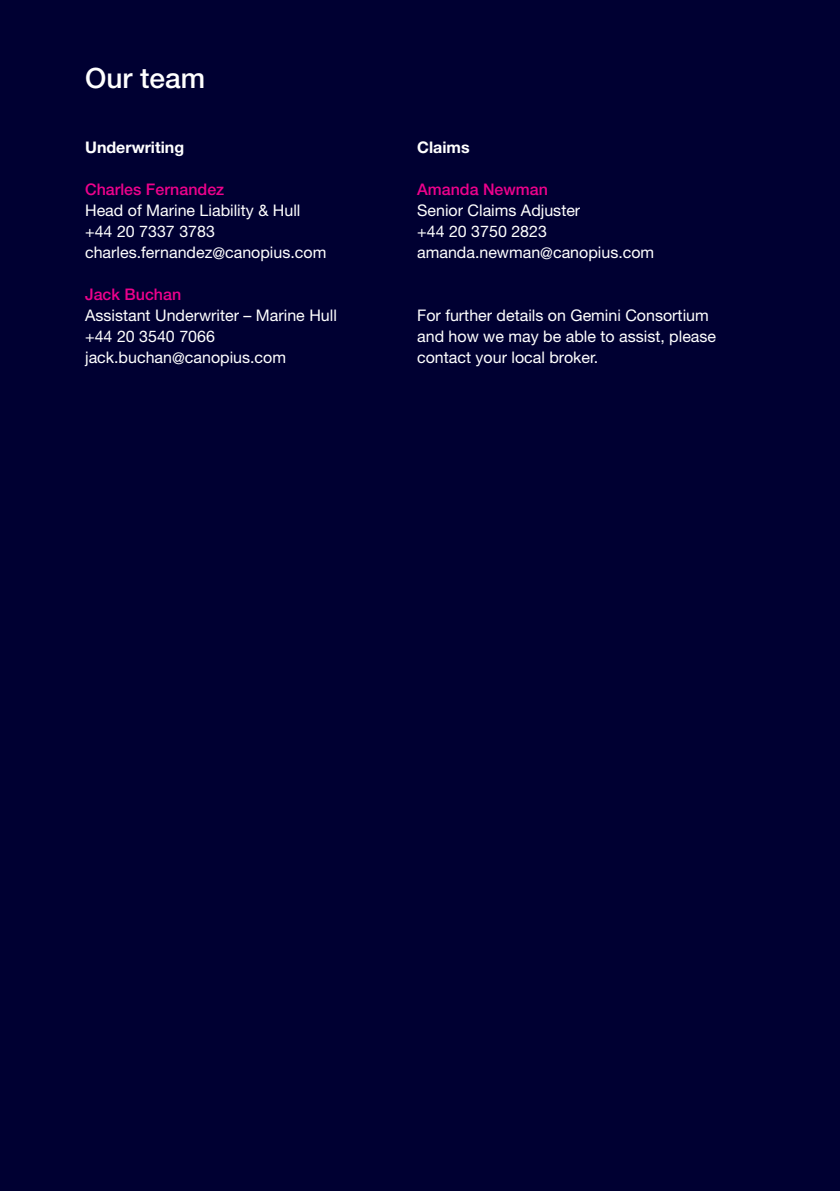
<style>
.page{position:relative;width:840px;height:1191px;background:#fff}
.page>*{position:absolute;margin:0;border:0;box-sizing:border-box;transform-origin:0 0}
.t1{font:500 28px "Helvetica Neue LT Std";color:#fff}
.t2{font:16px/21px "Helvetica Neue LT Std";color:#fff}
.t3{font:500 16px "Helvetica Neue LT Std";color:#ed028c}
.t4{font:700 16px "Helvetica Neue LT Std";color:#fff}
</style>
<div class="page">
<div style="left:0;top:0;width:839px;height:1191px;background:#000032"></div>
<h1 class="t1" style="left:85px;top:68px;width:121px">Our team</h1>
<p class="t4" style="left:85px;top:142px;width:100px">Underwriting</p>
<p class="t3" style="left:85px;top:184px;width:141px">Charles Fernandez</p>
<p class="t2" style="left:85px;top:202px;width:242px">Head of Marine Liability &amp; Hull +44 20 7337 3783 charles.fernandez@canopius.com</p>
<p class="t3" style="left:85px;top:289px;width:98px">Jack Buchan</p>
<p class="t2" style="left:85px;top:307px;width:253px">Assistant Underwriter – Marine Hull +44 20 3540 7066 jack.buchan@canopius.com</p>
<p class="t4" style="left:417px;top:142px;width:54px">Claims</p>
<p class="t3" style="left:417px;top:184px;width:132px">Amanda Newman</p>
<p class="t2" style="left:417px;top:202px;width:238px">Senior Claims Adjuster<br>+44 20 3750 2823 amanda.newman@canopius.com</p>
<p class="t2" style="left:417px;top:307px;width:300px">For further details on Gemini Consortium and how we may be able to assist, please contact your local broker.</p>
</div>
